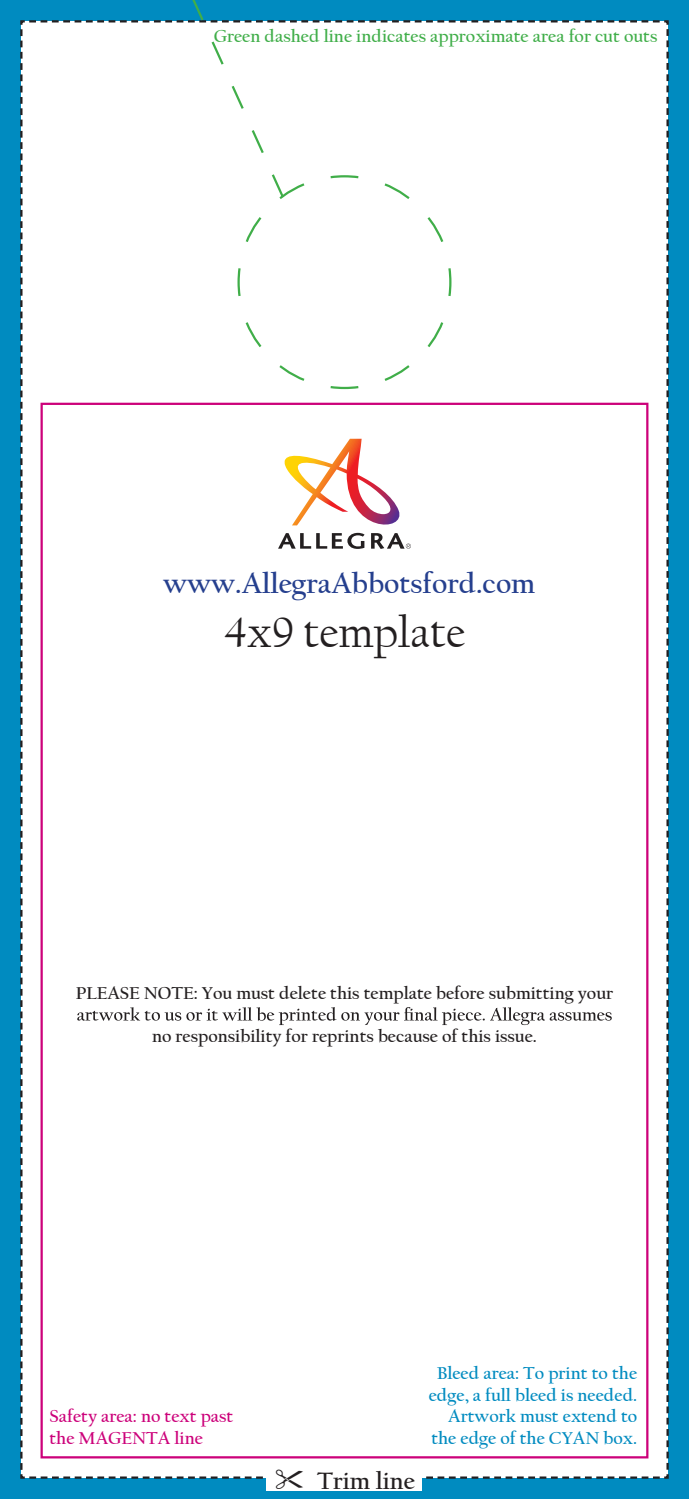
<style>
.page{position:relative;width:689px;height:1499px;background:#fff}
.page>*{position:absolute;margin:0;border:0;box-sizing:border-box;transform-origin:0 0}
.t1{font:45px "Californian FB";color:#231f20}
.t2{font:700 29.25px "Californian FB";color:#253f8e}
.t3{font:700 24.75px "Californian FB";color:#231f20}
.t4{font:700 18px "Californian FB";color:#231f20}
.t5{font:700 18px/21.6px "Californian FB";color:#008bc0;text-align:right}
.t6{font:700 18px "Californian FB";color:#40ae49}
.t7{font:700 18px/21.6px "Californian FB";color:#cc017a}
</style>
<div class="page">
<div style="left:0;top:0;width:688px;height:1498px;background:#008bc0"></div>
<div style="left:266px;top:1467px;width:156px;height:23px;background:#fff"></div>
<div style="left:20px;top:0;width:648px;height:1479px;background:#fff"></div>
<p class="t6" style="left:214px;top:26px;width:445px">Green dashed line indicates approximate area for cut outs</p>
<h2 class="t2" style="left:163px;top:566px;width:373px">www.AllegraAbbotsford.com</h2>
<h1 class="t1" style="left:224px;top:607px;width:243px">4x9 template</h1>
<p class="t4" style="left:76px;top:983px;width:539px">PLEASE NOTE: You must delete this template before submitting your</p>
<p class="t4" style="left:152px;top:1026px;width:386px">no responsibility for reprints because of this issue.</p>
<p class="t7" style="left:49px;top:1405px;width:185px">Safety area: no text past the MAGENTA line</p>
<h3 class="t3" style="left:317px;top:1467px;width:99px">Trim line</h3>
<p class="t5" style="left:428px;top:1362px;width:210px">Bleed area: To print to the edge, a full bleed is needed.<br>Artwork must extend to the edge of the CYAN box.</p>
</div>
